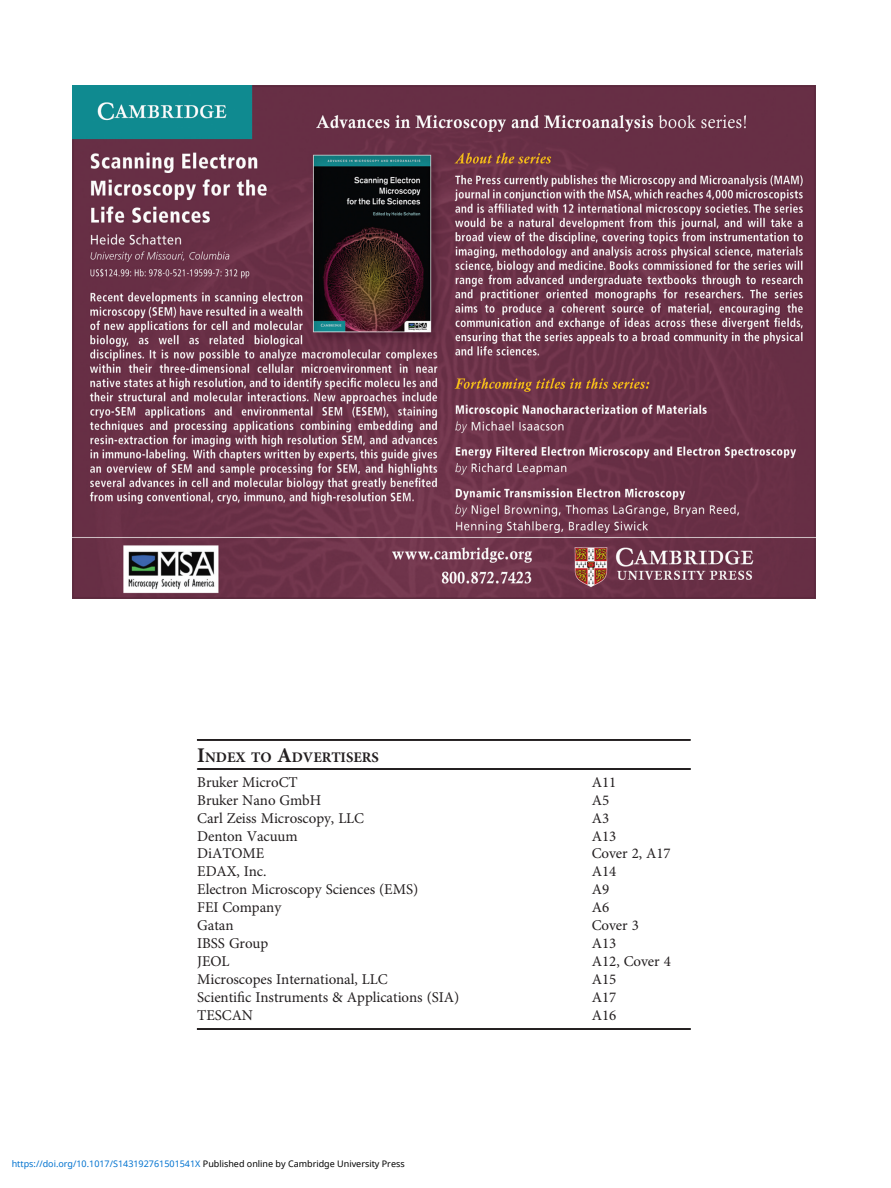
<style>
.page{position:relative;width:891px;height:1188px;background:#fff}
.page>*{position:absolute;margin:0;border:0;box-sizing:border-box;transform-origin:0 0}
.t1{font:15px "Adv OT1 ef 757 c 0";color:#231f20}
.t2{font:14.7px "Adv O Tb 65 e 897 d.B";color:#231f20}
.t3{font:9px "Noto Sans";color:#0172cf}
.s1{font-size:20.85px}
.s2{font-family:"Adv OT1 ef 757 c 0+fb"}
.s3{color:#000}
</style>
<div class="page">
<img style="left:72px;top:85px;width:743px;height:513px">
<hr style="left:197px;top:740px;width:493px;height:1px;background:#231f20">
<hr style="left:197px;top:1029px;width:493px;height:1px;background:#231f20">
<hr style="left:197px;top:769px;width:493px;height:1px;background:#231f20">
<p class="t2" style="left:197px;top:752px;width:183px"><span class="s1">I</span>NDEX TO <span class="s1">A</span>DVERTISERS</p>
<p class="t1" style="left:197px;top:777px;width:102px">Bruker MicroCT</p>
<p class="t1" style="left:592px;top:777px;width:26px">A11</p>
<p class="t1" style="left:197px;top:795px;width:125px">Bruker Nano GmbH</p>
<p class="t1" style="left:592px;top:795px;width:19px">A5</p>
<p class="t1" style="left:197px;top:813px;width:168px">Carl Zeiss Microscopy, LLC</p>
<p class="t1" style="left:592px;top:813px;width:19px">A3</p>
<p class="t1" style="left:197px;top:831px;width:102px">Denton Vacuum</p>
<p class="t1" style="left:592px;top:831px;width:26px">A13</p>
<p class="t1" style="left:197px;top:848px;width:68px">DiATOME</p>
<p class="t1" style="left:592px;top:848px;width:80px">Cover 2, A17</p>
<p class="t1" style="left:197px;top:866px;width:71px">EDAX, Inc.</p>
<p class="t1" style="left:592px;top:866px;width:26px">A14</p>
<p class="t1" style="left:197px;top:884px;width:222px">Electron Microscopy Sciences (EMS)</p>
<p class="t1" style="left:592px;top:884px;width:19px">A9</p>
<p class="t1" style="left:197px;top:902px;width:85px">FEI Company</p>
<p class="t1" style="left:592px;top:902px;width:19px">A6</p>
<p class="t1" style="left:197px;top:920px;width:38px">Gatan</p>
<p class="t1" style="left:592px;top:920px;width:49px">Cover 3</p>
<p class="t1" style="left:197px;top:938px;width:72px">IBSS Group</p>
<p class="t1" style="left:592px;top:938px;width:26px">A13</p>
<p class="t1" style="left:197px;top:956px;width:34px">JEOL</p>
<p class="t1" style="left:592px;top:956px;width:81px">A12, Cover 4</p>
<p class="t1" style="left:197px;top:974px;width:192px">Microscopes International, LLC</p>
<p class="t1" style="left:592px;top:974px;width:26px">A15</p>
<p class="t1" style="left:197px;top:992px;width:263px">Scienti<span class="s2">fi</span>c Instruments &amp; Applications (SIA)</p>
<p class="t1" style="left:592px;top:992px;width:26px">A17</p>
<p class="t1" style="left:197px;top:1010px;width:57px">TESCAN</p>
<p class="t1" style="left:592px;top:1010px;width:26px">A16</p>
<p class="t3" style="left:12px;top:1157px;width:395px">https://doi.org/10.1017/S143192761501541X <span class="s3">Published online by Cambridge University Press</span></p>
</div>
